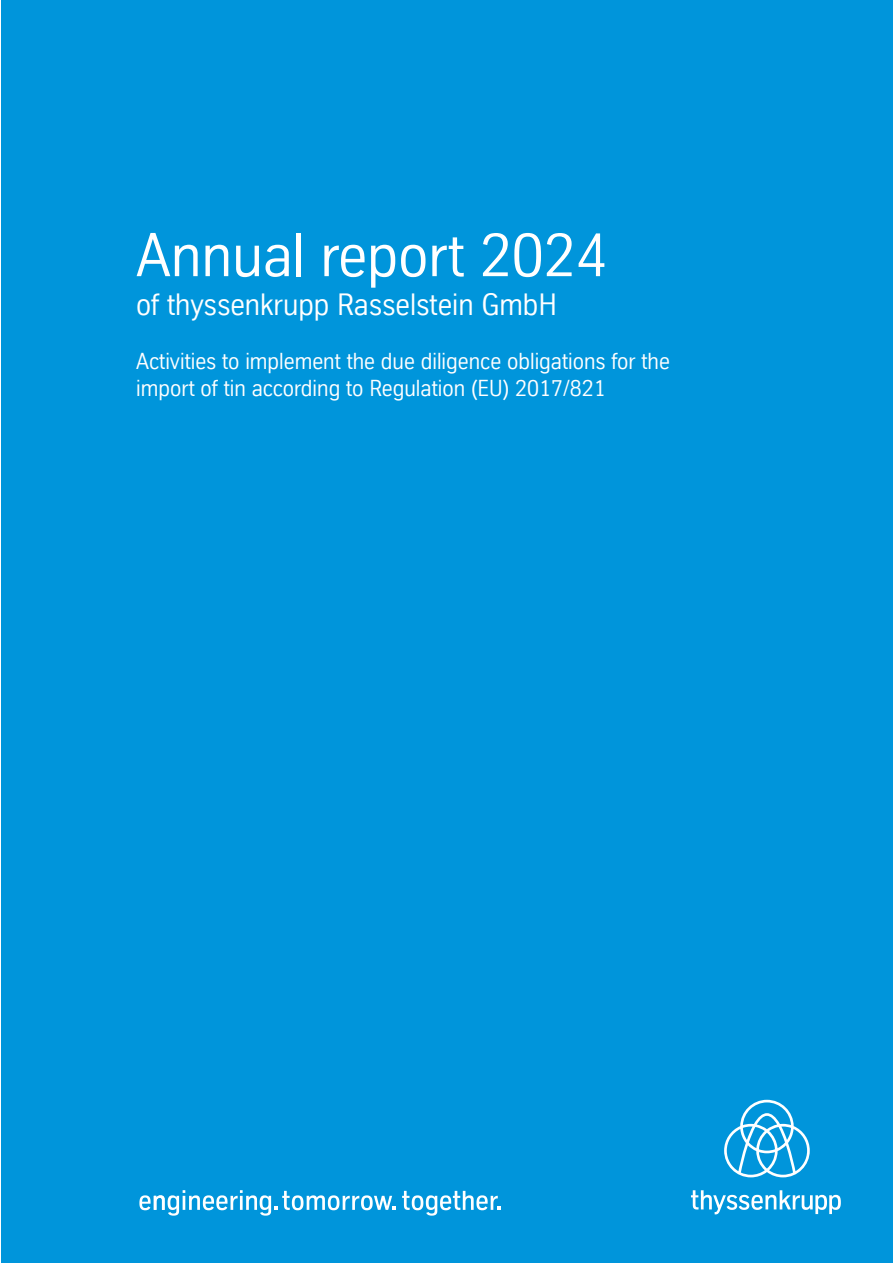
<style>
.page{position:relative;width:893px;height:1263px;background:#fff}
.page>*{position:absolute;margin:0;border:0;box-sizing:border-box;transform-origin:0 0}
.t1{font:60px "TK Type";color:#fff}
.t2{font:30px "TK Type";color:#fff}
.t3{font:22.5px/27px "TK Type";color:#fff}
</style>
<div class="page">
<div style="left:1px;top:0;width:892px;height:1263px;background:#0095db"></div>
<svg style="left:724px;top:1100px;width:86px;height:77px"></svg>
<svg style="left:691px;top:1190px;width:150px;height:24px"></svg>
<svg style="left:402px;top:1191px;width:99px;height:25px"></svg>
<svg style="left:139px;top:1190px;width:257px;height:26px"></svg>
<h1 class="t1" style="left:136px;top:222px;width:473px">Annual report 2024</h1>
<h2 class="t2" style="left:136px;top:288px;width:422px">of thyssenkrupp Rasselstein GmbH</h2>
<p class="t3" style="left:136px;top:348px;width:535px">Activities to implement the due diligence obligations for the import of tin according to Regulation (EU) 2017/821</p>
</div>
